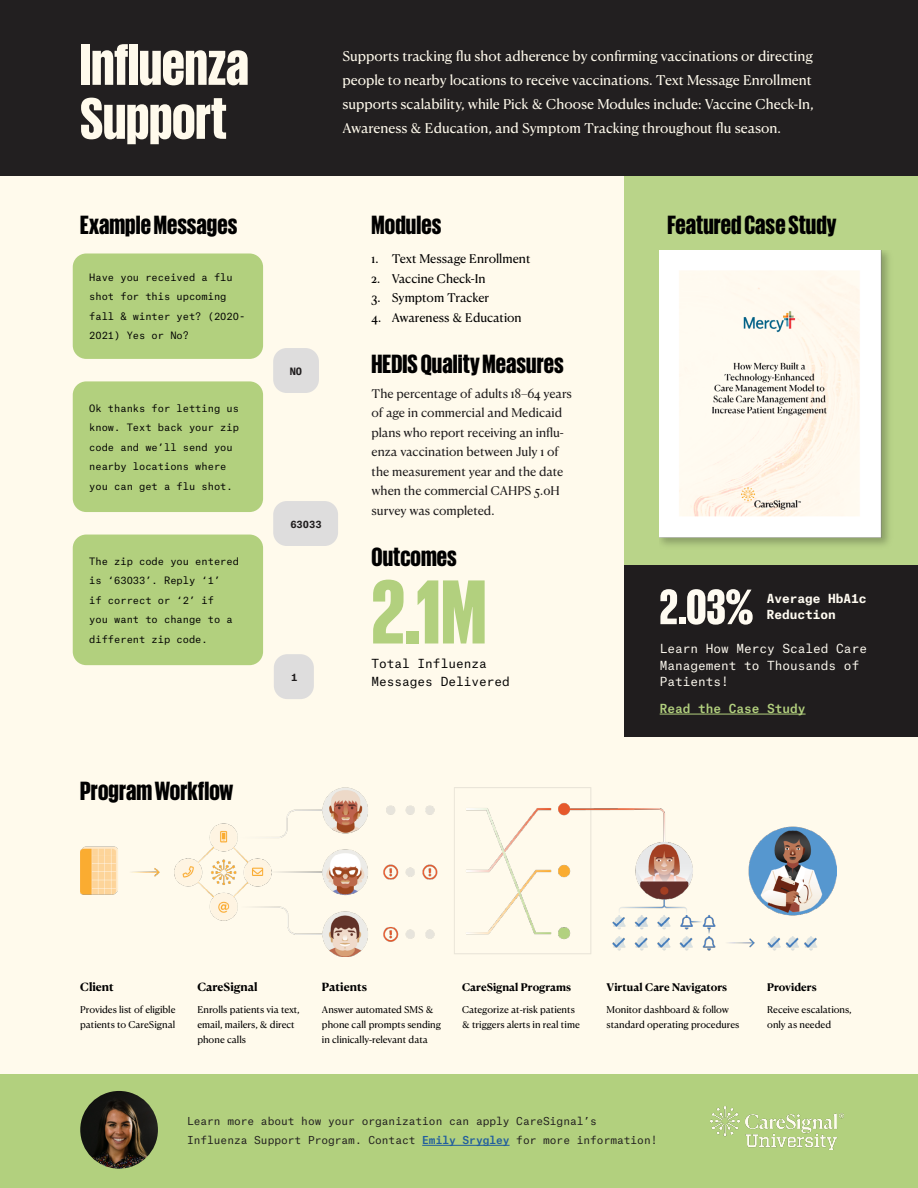
<style>
.page{position:relative;width:918px;height:1188px;background:#fffaec}
.page>*{position:absolute;margin:0;border:0;box-sizing:border-box;transform-origin:0 0}
.t1{font:800 93px "Giorgio Sans";color:#b2d07e}
.t2{font:800 60px/54px "Giorgio Sans";color:#fffaec}
.t3{font:800 51px "Giorgio Sans";color:#fffbf1}
.t4{font:800 27px "Giorgio Sans";letter-spacing:.005em;color:#000}
.t5{font:13.5px/24px "Canela Text";letter-spacing:-.005em;color:#fffaec;text-align:justify}
.t6{font:12px/19.5px "Canela Text";letter-spacing:-.005em;color:#201d1e}
.t7{font:12px "Canela Text";letter-spacing:-.005em;color:#000}
.t8{font:12px/16.5px "Atlas Typewriter";color:#fffbf1}
.t9{font:12px/18px "Atlas Typewriter";color:#000}
.t10{font:700 12px/16.5px "Atlas Typewriter";color:#fffbf1}
.t11{font:500 12px "Atlas Typewriter";color:#b2d07e}
.t12{font:700 11.25px "Canela Text";letter-spacing:-.005em;color:#000}
.t13{font:10.5px/19.5px "Atlas Typewriter";color:#201d1e}
.t14{font:700 10.5px "Canela Text";letter-spacing:-.005em;color:#000}
.t15{font:9.75px/19.5px "Atlas Typewriter";color:#000}
.t16{font:700 9.75px "Atlas Typewriter";color:#201d1e}
.t17{font:9.3px/15px "Canela Text";letter-spacing:-.005em;color:#000}
.s1{font-weight:500;color:#215e9e}
</style>
<div class="page">
<div style="left:624px;top:166px;width:294px;height:546px;background:#b9d489"></div>
<div style="left:624px;top:566px;width:294px;height:171px;background:#201d1e"></div>
<div style="left:0;top:1074px;width:918px;height:114px;background:#b2d07e"></div>
<div style="left:0;top:0;width:918px;height:176px;background:#221f20"></div>
<hr style="left:422px;top:1145px;width:88px;height:1px;background:#215e9e">
<div style="left:273px;top:348px;width:46px;height:45px;background:#dedddd;border-radius:14px"></div>
<div style="left:273px;top:501px;width:65px;height:45px;background:#dedddd;border-radius:14px"></div>
<div style="left:274px;top:654px;width:40px;height:45px;background:#dedddd;border-radius:14px"></div>
<div style="left:73px;top:381px;width:190px;height:131px;background:#b2d07e;border-radius:14px"></div>
<div style="left:73px;top:535px;width:190px;height:130px;background:#b2d07e;border-radius:14px"></div>
<div style="left:73px;top:254px;width:190px;height:105px;background:#b2d07e;border-radius:14px"></div>
<img style="left:711px;top:1106px;width:133px;height:44px">
<img style="left:660px;top:251px;width:229px;height:294px">
<hr style="left:660px;top:714px;width:146px;height:1px;background:#b2d07e">
<img style="left:80px;top:1091px;width:78px;height:78px;border-radius:39px">
<img style="left:80px;top:787px;width:756px;height:169px">
<h2 class="t2" style="left:80px;top:35px;width:170px">Influenza<br>Support</h2>
<p class="t5" style="left:342px;top:43px;width:473px">Supports tracking flu shot adherence by confirming vaccinations or directing people to nearby locations to receive vaccinations. Text Message Enrollment supports scalability, while Pick &amp; Choose Modules include: Vaccine Check-In, Awareness &amp; Education, and Symptom Tracking throughout flu season.</p>
<h3 class="t4" style="left:80px;top:211px;width:159px">Example Messages</h3>
<h3 class="t4" style="left:372px;top:211px;width:71px">Modules</h3>
<p class="t15" style="left:89px;top:266px;width:158px">Have you received a flu shot for this upcoming fall &amp; winter yet? (2020-<br>2021) Yes or No?</p>
<p class="t15" style="left:89px;top:397px;width:151px">Ok thanks for letting us know. Text back your zip code and we’ll send you nearby locations where you can get a flu shot.</p>
<p class="t15" style="left:89px;top:550px;width:151px">The zip code you entered is ‘63033’. Reply ‘1’<br>if correct or ‘2’ if<br>you want to change to a different zip code.</p>
<h3 class="t4" style="left:80px;top:776px;width:155px">Program Workflow</h3>
<p class="t16" style="left:290px;top:363px;width:14px">NO</p>
<p class="t16" style="left:290px;top:516px;width:33px">63033</p>
<p class="t16" style="left:291px;top:669px;width:8px">1</p>
<p class="t7" style="left:372px;top:248px;width:160px">1. Text Message Enrollment</p>
<p class="t7" style="left:372px;top:268px;width:115px">2. Vaccine Check-In</p>
<p class="t7" style="left:372px;top:287px;width:119px">3. Symptom Tracker</p>
<p class="t7" style="left:372px;top:307px;width:152px">4. Awareness &amp; Education</p>
<h3 class="t4" style="left:371px;top:350px;width:194px">HEDIS Quality Measures</h3>
<p class="t6" style="left:372px;top:382px;width:202px">The percentage of adults 18–64 years of age in commercial and Medicaid plans who report receiving an influ&shy;enza vaccination between July 1 of the measurement year and the date when the commercial CAHPS 5.0H survey was completed.</p>
<h3 class="t4" style="left:372px;top:542px;width:87px">Outcomes</h3>
<h1 class="t1" style="left:372px;top:564px;width:116px">2.1M</h1>
<p class="t9" style="left:372px;top:653px;width:140px">Total Influenza<br>Messages Delivered</p>
<h3 class="t4" style="left:668px;top:211px;width:171px">Featured Case Study</h3>
<h3 class="t3" style="left:660px;top:581px;width:96px">2.03%</h3>
<p class="t10" style="left:767px;top:589px;width:101px">Average HbA1c<br>Reduction</p>
<p class="t8" style="left:660px;top:639px;width:209px">Learn How Mercy Scaled Care<br>Management to Thousands of<br>Patients!</p>
<p class="t11" style="left:660px;top:699px;width:147px">Read the Case Study</p>
<p class="t12" style="left:80px;top:977px;width:35px">Client</p>
<p class="t17" style="left:80px;top:1001px;width:97px">Provides list of eligible patients to CareSignal</p>
<p class="t12" style="left:197px;top:977px;width:62px">CareSignal</p>
<p class="t17" style="left:197px;top:1001px;width:104px">Enrolls patients via text, email, mailers, &amp; direct phone calls</p>
<p class="t12" style="left:322px;top:977px;width:47px">Patients</p>
<p class="t17" style="left:322px;top:1001px;width:121px">Answer automated SMS &amp; phone call prompts sending in clinically-relevant data</p>
<p class="t14" style="left:462px;top:978px;width:110px">CareSignal Programs</p>
<p class="t17" style="left:462px;top:1001px;width:119px">Categorize at-risk patients &amp; triggers alerts in real time</p>
<p class="t14" style="left:607px;top:978px;width:122px">Virtual Care Navigators</p>
<p class="t17" style="left:607px;top:1001px;width:134px">Monitor dashboard &amp; follow standard operating procedures</p>
<p class="t14" style="left:767px;top:978px;width:51px">Providers</p>
<p class="t17" style="left:767px;top:1001px;width:86px">Receive escalations, only as needed</p>
<p class="t13" style="left:187px;top:1110px;width:472px">Learn more about how your organization can apply CareSignal’s<br>Influenza Support Program. Contact <span class="s1">Emily Srygley</span> for more information!</p>
</div>
